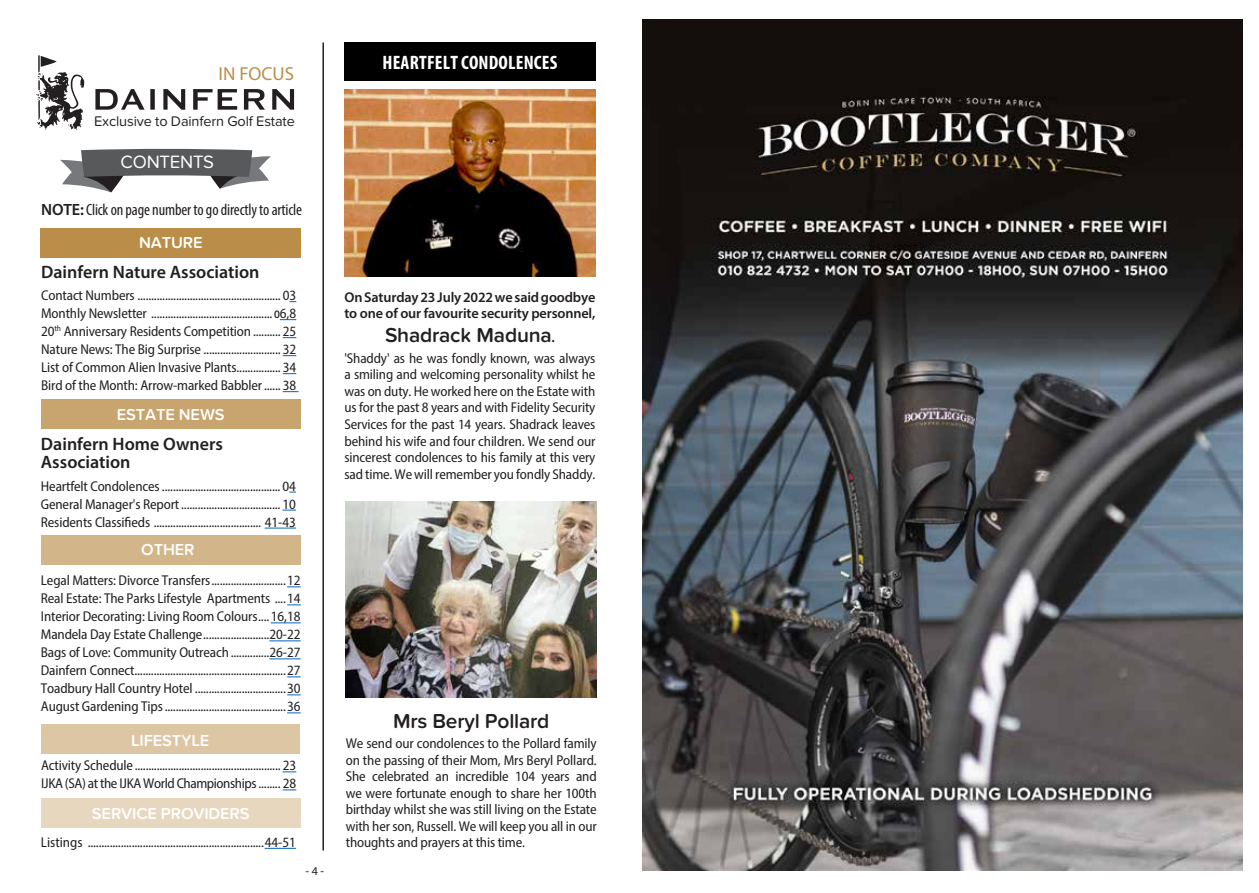
<style>
.page{position:relative;width:1259px;height:893px;background:#fff}
.page>*{position:absolute;margin:0;border:0;box-sizing:border-box;transform-origin:0 0}
.t1{font:600 21px "Proxima Nova Soft";letter-spacing:-.01em;color:#231f20}
.t2{font:700 condensed 19.5px "Myriad Pro";letter-spacing:.01em;color:#fff}
.t3{font:18.9px "Myriad Pro";color:#ba8e49}
.t4{font:18.45px "Proxima Nova Soft";letter-spacing:-.015em;color:#fff}
.t5{font:600 18px/18px "Myriad Pro";color:#231f20}
.t6{font:600 16.5px "Proxima Nova Soft";letter-spacing:-.01em;color:#fff}
.t7{font:condensed 16.35px "Myriad Pro";letter-spacing:-.01em;color:#231f20}
.t8{font:14.55px "Proxima Nova Soft";letter-spacing:-.01em;color:#231f20}
.t9{font:semi-condensed 14.25px/18px "Myriad Pro";letter-spacing:-.01em;color:#231f20;text-align:justify}
.t10{font:semi-condensed 14.25px/18px "Myriad Pro";letter-spacing:-.03em;color:#231f20}
.t11{font:600 14.25px/16.5px "Myriad Pro";letter-spacing:-.01em;color:#231f20}
.t12{font:12px "Myriad Pro";color:#231f20}
.s1{font-weight:600;font-stretch:normal}
.s2{font-family:"Helvetica Neue";font-weight:500;font-stretch:normal;font-size:10.5px}
.s3{font-family:"Myriad Pro";font-size:14.25px}
</style>
<div class="page">
<div style="left:41px;top:228px;width:260px;height:30px;background:#ba8e49"></div>
<svg style="left:280px;top:319px;width:16px;height:1px"></svg>
<svg style="left:283px;top:337px;width:13px;height:1px"></svg>
<svg style="left:283px;top:355px;width:13px;height:1px"></svg>
<svg style="left:283px;top:373px;width:13px;height:1px"></svg>
<svg style="left:283px;top:391px;width:15px;height:1px"></svg>
<div style="left:41px;top:724px;width:259px;height:30px;background:#ddc6a4"></div>
<svg style="left:283px;top:771px;width:13px;height:1px"></svg>
<svg style="left:283px;top:789px;width:13px;height:1px"></svg>
<div style="left:41px;top:798px;width:260px;height:29px;background:#e7d7bf"></div>
<hr style="left:265px;top:848px;width:31px;height:1px;background:#0563c1">
<div style="left:41px;top:399px;width:259px;height:30px;background:#c8a46e"></div>
<svg style="left:282px;top:510px;width:14px;height:1px"></svg>
<hr style="left:265px;top:528px;width:31px;height:1px;background:#0563c1">
<svg style="left:60px;top:148px;width:211px;height:44px"></svg>
<svg style="left:36px;top:55px;width:48px;height:75px"></svg>
<svg style="left:95px;top:89px;width:60px;height:21px"></svg>
<svg style="left:163px;top:89px;width:22px;height:21px"></svg>
<svg style="left:193px;top:89px;width:19px;height:21px"></svg>
<svg style="left:218px;top:89px;width:19px;height:21px"></svg>
<svg style="left:244px;top:89px;width:21px;height:21px"></svg>
<svg style="left:272px;top:89px;width:22px;height:21px"></svg>
<hr style="left:322px;top:43px;width:2px;height:807px;background:#231f20">
<svg style="left:287px;top:586px;width:14px;height:1px"></svg>
<svg style="left:287px;top:604px;width:14px;height:1px"></svg>
<hr style="left:271px;top:622px;width:30px;height:1px;background:#0563c1">
<hr style="left:269px;top:640px;width:32px;height:1px;background:#0563c1">
<hr style="left:269px;top:658px;width:32px;height:1px;background:#0563c1">
<svg style="left:287px;top:676px;width:14px;height:1px"></svg>
<svg style="left:287px;top:694px;width:14px;height:1px"></svg>
<svg style="left:287px;top:712px;width:14px;height:1px"></svg>
<div style="left:41px;top:535px;width:260px;height:30px;background:#d2b689"></div>
<img style="left:643px;top:20px;width:599px;height:851px">
<img style="left:344px;top:90px;width:251px;height:187px">
<img style="left:346px;top:501px;width:251px;height:196px">
<div style="left:344px;top:43px;width:251px;height:38px;background:#000"></div>
<h3 class="t3" style="left:218px;top:62px;width:77px">IN FOCUS</h3>
<p class="t8" style="left:94px;top:113px;width:202px">Exclusive to Dainfern Golf Estate</p>
<p class="t4" style="left:120px;top:152px;width:95px">CONTENTS</p>
<p class="t7" style="left:41px;top:199px;width:262px"><span class="s1">NOTE:</span> Click on page number to go directly to article</p>
<p class="t6" style="left:139px;top:233px;width:65px">NATURE</p>
<p class="t5" style="left:41px;top:262px;width:220px">Dainfern Nature Association</p>
<p class="t9" style="left:41px;top:286px;width:257px">Contact Numbers .................................................... 03<br>Monthly Newsletter ............................................ <span class="s2">0</span>6,8<br>20<sup>th</sup> Anniversary Residents Competition .......... 25<br>Nature News: The Big Surprise ............................ 32<br>List of Common Alien Invasive Plants................ 34<br>Bird of the Month: Arrow-marked Babbler...... 38</p>
<p class="t6" style="left:117px;top:405px;width:109px">ESTATE NEWS</p>
<p class="t5" style="left:41px;top:435px;width:183px">Dainfern Home Owners<br>Association</p>
<p class="t9" style="left:41px;top:477px;width:257px">Heartfelt Condolences ........................................... 04<br>General Manager's Report.................................... 10<br>Residents Classifieds ....................................... 41-43</p>
<p class="t6" style="left:141px;top:540px;width:55px">OTHER</p>
<p class="t9" style="left:41px;top:571px;width:261px">Legal Matters: Divorce Transfers...........................12<br>Real Estate: The Parks Lifestyle Apartments ....14<br>Interior Decorating: Living Room Colours....16,18<br>Mandela Day Estate Challenge........................20-22<br>Bags of Love: Community Outreach..............26-27<br>Dainfern Connect.......................................................27<br>Toadbury Hall Country Hotel .................................30<br>August Gardening Tips............................................36</p>
<p class="t6" style="left:131px;top:731px;width:80px">LIFESTYLE</p>
<p class="t10" style="left:41px;top:756px;width:257px">Activity Schedule..................................................... 23<br>IJKA (SA) at the IJKA World Championships ........ 28</p>
<p class="t6" style="left:92px;top:804px;width:159px">SERVICE PROVIDERS</p>
<p class="t9" style="left:41px;top:833px;width:257px">Listings ................................................................44-51</p>
<p class="t12" style="left:305px;top:864px;width:20px">- 4 -</p>
<h2 class="t2" style="left:382px;top:50px;width:176px">HEARTFELT CONDOLENCES</h2>
<p class="t11" style="left:344px;top:288px;width:252px">On Saturday 23 July 2022 we said goodbye to one of our favourite security personnel,</p>
<h1 class="t1" style="left:385px;top:323px;width:171px">Shadrack Maduna<span class="s3">.</span></h1>
<p class="t9" style="left:344px;top:350px;width:252px;line-height:16.5px">'Shaddy' as he was fondly known, was always a smiling and welcoming personality whilst he was on duty. He worked here on the Estate with us for the past 8 years and with Fidelity Security Services for the past 14 years. Shadrack leaves behind his wife and four children. We send our sincerest condolences to his family at this very sad time. We will remember you fondly Shaddy.</p>
<h1 class="t1" style="left:393px;top:709px;width:158px">Mrs Beryl Pollard</h1>
<p class="t9" style="left:346px;top:735px;width:252px;line-height:16.5px">We send our condolences to the Pollard family on the passing of their Mom, Mrs Beryl Pollard.<br>She celebrated an incredible 104 years and we were fortunate enough to share her 100th birthday whilst she was still living on the Estate with her son, Russell. We will keep you all in our thoughts and prayers at this time.</p>
</div>
